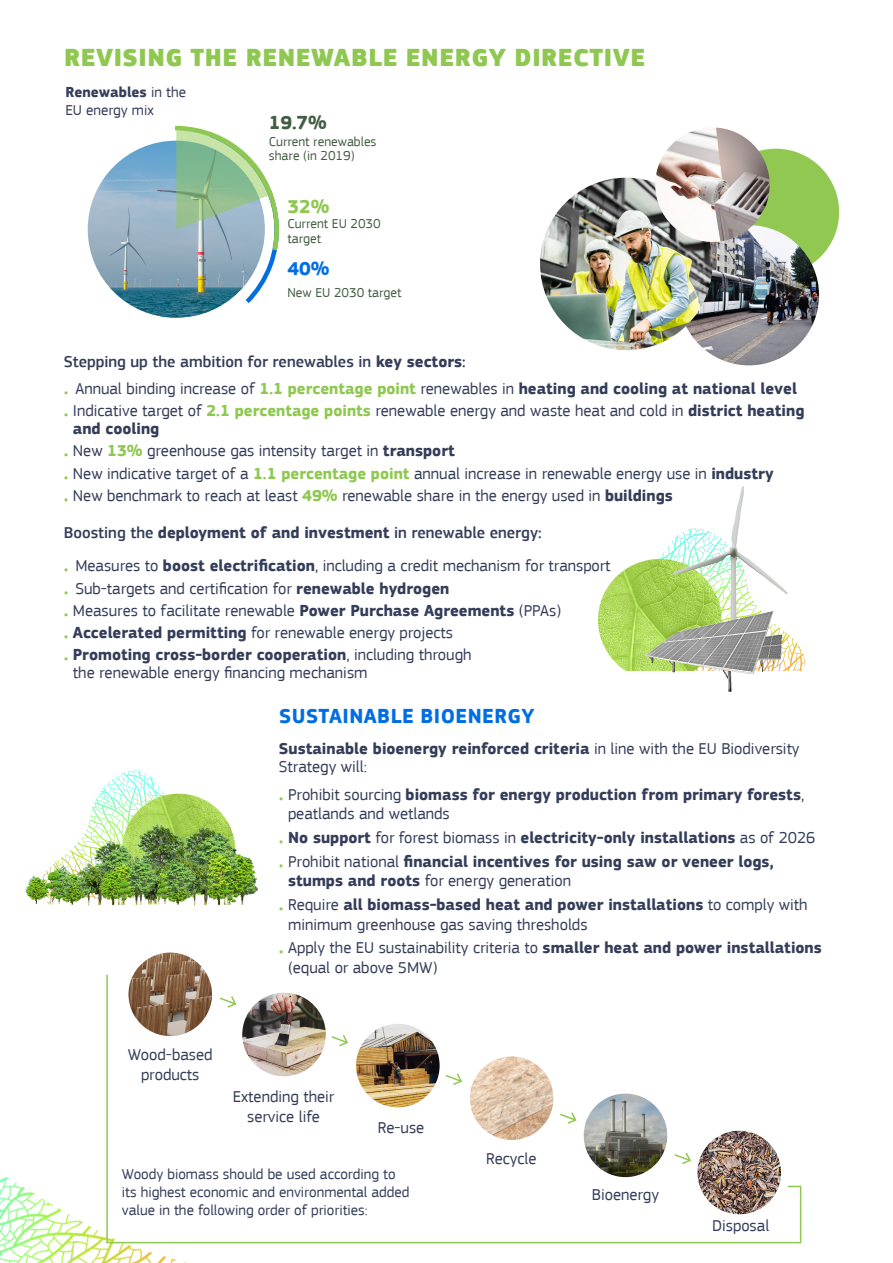
<style>
.page{position:relative;width:893px;height:1263px;background:#fff}
.page>*{position:absolute;margin:0;border:0;box-sizing:border-box;transform-origin:0 0}
.Heading__h3{font:900 25.5px "EC Square Sans Pro Extra";letter-spacing:.02em;color:#8fc851}
.Heading__h3-2{font:700 21px "EC Square Sans Pro";letter-spacing:.02em;color:#006ee3}
.Intro__p{font:700 19.5px "EC Square Sans Pro";color:#435d43}
.Intro__p-2{font:700 19.5px "EC Square Sans Pro";color:#8fc851}
.Intro__p-3{font:700 19.5px "EC Square Sans Pro";color:#006ee3}
.Intro__p-4{font:16.5px/18px "EC Square Sans Pro";color:#343d59}
.Body__p__centred{font:16.5px/19.5px "EC Square Sans Pro";color:#343d59}
.Body__p{font:700 16.5px/19.5px "EC Square Sans Pro";color:#343d59}
.Intro__p-5{font:500 16.5px "EC Square Sans Pro";color:#343d59}
.Body__p__centred-2{font:700 16.5px/19.5px "EC Square Sans Pro";color:#343d59}
.Body__p-2{font:15px/18px "EC Square Sans Pro";color:#343d59}
.Intro__p-6{font:15px/18px "EC Square Sans Pro";color:#343d59}
.Intro__p-7{font:13.5px/15px "EC Square Sans Pro";color:#435d43}
.s1{font-weight:700}
.s2{color:#8fc851}
.s3{font-weight:700;color:#8fc851}
.s4{font-weight:400;color:#8fc851}
.s5{font-weight:400}
</style>
<div class="page">
<img style="left:0;top:1176px;width:186px;height:87px">
<img style="left:88px;top:141px;width:177px;height:177px;border-radius:89px">
<img style="left:26px;top:770px;width:231px;height:135px">
<div style="left:712px;top:149px;width:127px;height:126px;background:#90c852;border-radius:50%"></div>
<img style="left:679px;top:225px;width:140px;height:140px;border-radius:70px">
<img style="left:540px;top:178px;width:172px;height:172px;border-radius:86px">
<img style="left:655px;top:127px;width:115px;height:115px;border-radius:57px">
<svg style="left:171px;top:125px;width:108px;height:183px"></svg>
<img style="left:128px;top:952px;width:84px;height:84px;border-radius:42px">
<svg style="left:106px;top:973px;width:696px;height:271px"></svg>
<svg style="left:788px;top:1186px;width:13px;height:1px"></svg>
<img style="left:598px;top:486px;width:207px;height:206px">
<h3 class="Heading__h3" style="left:64px;top:42px;width:583px">REVISING THE RENEWABLE ENERGY DIRECTIVE</h3>
<p class="Intro__p-6" style="left:65px;top:84px;width:122px"><span class="s1">Renewables</span> in the<br>EU energy mix</p>
<p class="Intro__p" style="left:269px;top:111px;width:60px">19.7%</p>
<p class="Intro__p-7" style="left:269px;top:135px;width:109px">Current renewables</p>
<p class="Intro__p-7" style="left:269px;top:148px;width:87px">share (in 2019)</p>
<p class="Intro__p-2" style="left:287px;top:195px;width:43px">32%</p>
<p class="Intro__p-7" style="left:287px;top:216px;width:95px">Current EU 2030 target</p>
<p class="Intro__p-3" style="left:287px;top:257px;width:43px">40%</p>
<p class="Intro__p-7" style="left:287px;top:285px;width:115px">New EU 2030 target</p>
<p class="Intro__p-5" style="left:64px;top:352px;width:403px">Stepping up the ambition for renewables in <span class="s1">key sectors</span>:</p>
<p class="Intro__p-4" style="left:64px;top:379px;width:735px"><span class="s2">•</span> Annual binding increase of <span class="s3">1.1 percentage point</span> renewables in <span class="s1">heating and cooling at national level</span></p>
<p class="Intro__p-4" style="left:73px;top:402px;width:733px;text-indent:-9px"><span class="s2">•</span> Indicative target of <span class="s3">2.1 percentage points</span> renewable energy and waste heat and cold in <span class="s1">district heating and cooling</span></p>
<p class="Intro__p-4" style="left:64px;top:442px;width:393px"><span class="s2">•</span> New <span class="s3">13%</span> greenhouse gas intensity target in <span class="s1">transport</span></p>
<p class="Intro__p-4" style="left:64px;top:464px;width:711px"><span class="s2">•</span> New indicative target of a <span class="s3">1.1 percentage point</span> annual increase in renewable energy use in <span class="s1">industry</span></p>
<p class="Intro__p-4" style="left:64px;top:486px;width:611px"><span class="s2">•</span> New benchmark to reach at least <span class="s3">49%</span> renewable share in the energy used in <span class="s1">buildings</span></p>
<p class="Intro__p-5" style="left:64px;top:523px;width:479px">Boosting the <span class="s1">deployment of and investment</span> in renewable energy:</p>
<p class="Intro__p-4" style="left:64px;top:557px;width:548px"><span class="s2">•</span> Measures to <span class="s1">boost electrification</span>, including a credit mechanism for transport</p>
<p class="Intro__p-4" style="left:64px;top:579px;width:387px"><span class="s2">•</span> Sub-targets and certification for <span class="s1">renewable hydrogen</span></p>
<p class="Intro__p-4" style="left:64px;top:602px;width:499px"><span class="s2">•</span> Measures to facilitate renewable <span class="s1">Power Purchase Agreements</span> (PPAs)</p>
<p class="Intro__p-4" style="left:64px;top:624px;width:391px"><span class="s2">•</span> <span class="s1">Accelerated permitting</span> for renewable energy projects</p>
<p class="Intro__p-4" style="left:73px;top:646px;width:400px;text-indent:-9px"><span class="s2">•</span> <span class="s1">Promoting cross-border cooperation</span>, including through the renewable energy financing mechanism</p>
<h3 class="Heading__h3-2" style="left:279px;top:703px;width:257px">SUSTAINABLE BIOENERGY</h3>
<p class="Intro__p-4" style="left:279px;top:739px;width:522px"><span class="s1">Sustainable bioenergy reinforced criteria</span> in line with the EU Biodiversity<br>Strategy will:</p>
<p class="Body__p" style="left:288px;top:785px;width:518px;text-indent:-9px"><span class="s4">•</span> <span class="s5">Prohibit sourcing</span> biomass for energy production from primary forests<span class="s5">, peatlands and wetlands</span></p>
<p class="Body__p" style="left:279px;top:828px;width:538px"><span class="s4">•</span> No support <span class="s5">for forest biomass in</span> electricity-only installations <span class="s5">as of 2026</span></p>
<p class="Body__p__centred-2" style="left:288px;top:852px;width:487px;text-indent:-9px"><span class="s4">•</span> <span class="s5">Prohibit national</span> financial incentives for using saw or veneer logs, stumps and roots <span class="s5">for energy generation</span></p>
<p class="Body__p__centred" style="left:288px;top:895px;width:521px;text-indent:-9px"><span class="s2">•</span> Require <span class="s1">all biomass-based heat and power installations</span> to comply with minimum greenhouse gas saving thresholds</p>
<p class="Body__p__centred" style="left:288px;top:938px;width:535px;text-indent:-9px"><span class="s2">•</span> Apply the EU sustainability criteria to <span class="s1">smaller heat and power installations </span>(equal or above 5MW)</p>
<p class="Body__p__centred" style="left:128px;top:1045px;width:86px;text-align:center">Wood-based products</p>
<p class="Body__p__centred" style="left:233px;top:1087px;width:103px;text-align:center">Extending their service life</p>
<p class="Body__p__centred" style="left:378px;top:1118px;width:48px">Re-use</p>
<p class="Body__p__centred" style="left:486px;top:1148px;width:52px">Recycle</p>
<p class="Body__p-2" style="left:122px;top:1165px;width:289px">Woody biomass should be used according to its highest economic and environmental added value in the following order of priorities:</p>
<p class="Body__p__centred" style="left:592px;top:1185px;width:69px">Bioenergy</p>
<p class="Body__p__centred" style="left:712px;top:1216px;width:59px">Disposal</p>
</div>
